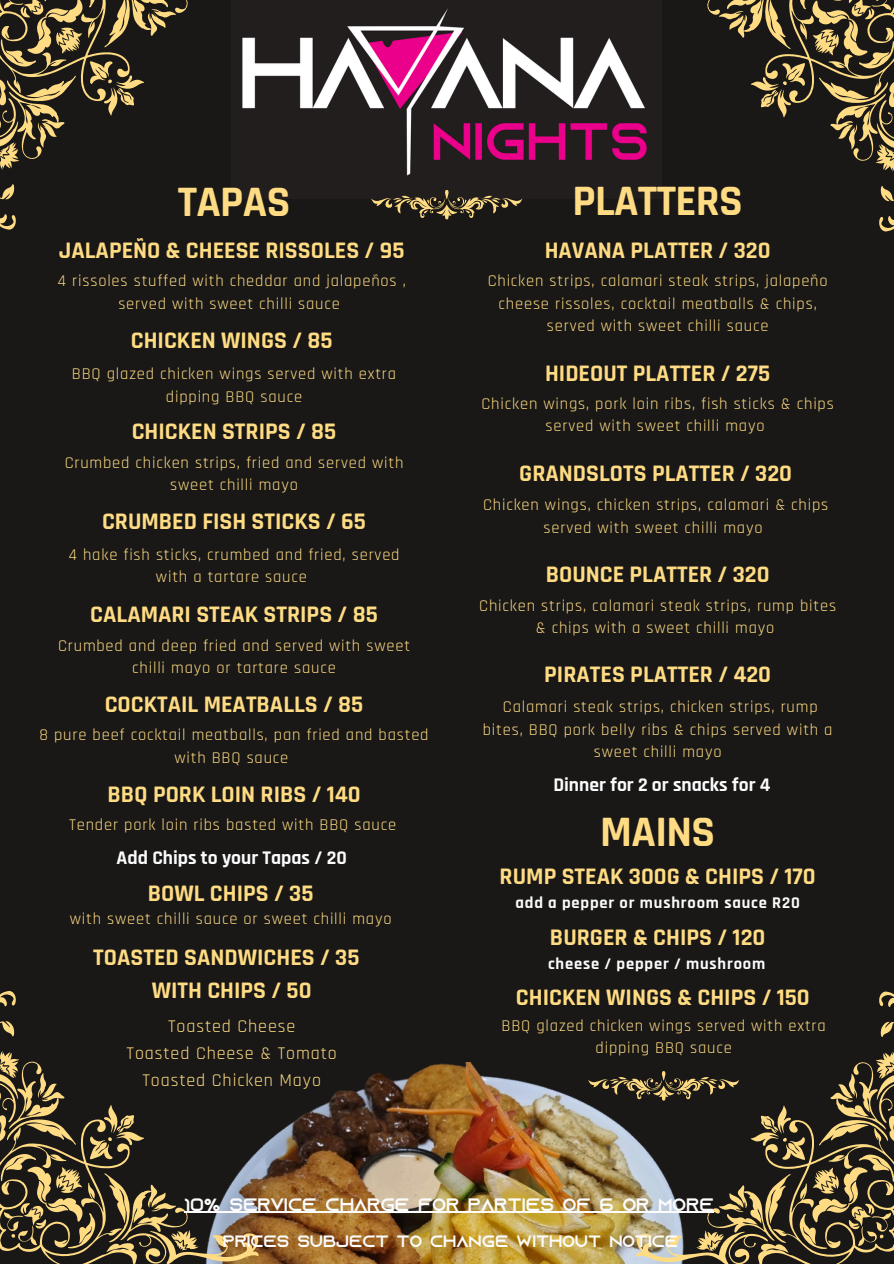
<style>
.page{position:relative;width:894px;height:1264px;background:#fff}
.page>*{position:absolute;margin:0;border:0;box-sizing:border-box;transform-origin:0 0}
.t1{font:700 43.95px "Rajdhani";letter-spacing:-.015em;color:#ffdc83}
.t2{font:700 24px/32.7px "Rajdhani";color:#ffdc83;text-align:center}
.t3{font:700 19.5px "Rajdhani";color:#fcfcfc}
.t4{font:18px/27px "Rajdhani";letter-spacing:.05em;color:#ffdc83;text-align:center}
.t5{font:18px "Azonix";color:#fcfcfc}
.t6{font:16.5px/22.5px "Rajdhani";letter-spacing:.05em;color:#ffdc83;text-align:center}
.t7{font:700 16.5px "Rajdhani";letter-spacing:.05em;color:#fcfcfc}
.t8{font:16.5px "Azonix";color:#fcfcfc}
</style>
<div class="page">
<div style="left:0;top:0;width:893px;height:1263px;background:#191817"></div>
<img style="left:258px;top:1062px;width:378px;height:201px">
<svg style="left:0;top:991px;width:258px;height:272px"></svg>
<svg style="left:636px;top:991px;width:257px;height:272px"></svg>
<svg style="left:588px;top:1071px;width:151px;height:29px"></svg>
<svg style="left:0;top:0;width:188px;height:230px"></svg>
<img style="left:242px;top:8px;width:394px;height:191px">
<svg style="left:636px;top:0;width:257px;height:232px"></svg>
<hr style="left:184px;top:1211px;width:529px;height:1px;background:#fcfcfc">
<svg style="left:371px;top:190px;width:151px;height:29px"></svg>
<p class="t1" style="left:178px;top:175px;width:114px">TAPAS</p>
<h2 class="t2" style="left:59px;top:235px;width:347px">JALAPEÑO &amp; CHEESE RISSOLES / 95</h2>
<h2 class="t6" style="left:57px;top:270px;width:350px">4 rissoles stuffed with cheddar and jalapeños , served with sweet chilli sauce</h2>
<p class="t2" style="left:131px;top:325px;width:203px">CHICKEN WINGS / 85</p>
<p class="t6" style="left:72px;top:363px;width:326px">BBQ glazed chicken wings served with extra dipping BBQ sauce</p>
<p class="t2" style="left:132px;top:415px;width:206px">CHICKEN STRIPS / 85</p>
<p class="t6" style="left:65px;top:451px;width:340px">Crumbed chicken strips, fried and served with sweet chilli mayo</p>
<h2 class="t2" style="left:102px;top:505px;width:265px">CRUMBED FISH STICKS / 65</h2>
<h2 class="t6" style="left:68px;top:543px;width:332px">4 hake fish sticks, crumbed and fried, served with a tartare sauce</h2>
<p class="t2" style="left:90px;top:598px;width:289px">CALAMARI STEAK STRIPS / 85</p>
<h2 class="t6" style="left:58px;top:634px;width:353px">Crumbed and deep fried and served with sweet chilli mayo or tartare sauce</h2>
<h2 class="t2" style="left:105px;top:688px;width:260px">COCKTAIL MEATBALLS / 85</h2>
<h2 class="t6" style="left:39px;top:724px;width:390px">8 pure beef cocktail meatballs, pan fried and basted with BBQ sauce</h2>
<p class="t2" style="left:107px;top:778px;width:255px">BBQ PORK LOIN RIBS / 140</p>
<h2 class="t6" style="left:69px;top:814px;width:328px">Tender pork loin ribs basted with BBQ sauce</h2>
<p class="t3" style="left:117px;top:845px;width:231px">Add Chips to your Tapas / 20</p>
<p class="t2" style="left:148px;top:878px;width:167px">BOWL CHIPS / 35</p>
<p class="t6" style="left:70px;top:908px;width:323px">with sweet chilli sauce or sweet chilli mayo</p>
<p class="t2" style="left:93px;top:942px;width:268px">TOASTED SANDWICHES / 35<br>WITH CHIPS / 50</p>
<h2 class="t4" style="left:126px;top:1013px;width:212px">Toasted Cheese<br>Toasted Cheese &amp; Tomato<br>Toasted Chicken Mayo</h2>
<p class="t1" style="left:572px;top:174px;width:172px">PLATTERS</p>
<h3 class="t2" style="left:544px;top:235px;width:227px">HAVANA PLATTER / 320</h3>
<h1 class="t6" style="left:487px;top:270px;width:341px">Chicken strips, calamari steak strips, jalapeño cheese rissoles, cocktail meatballs &amp; chips, served with sweet chilli sauce</h1>
<p class="t2" style="left:545px;top:358px;width:226px">HIDEOUT PLATTER / 275</p>
<h3 class="t6" style="left:481px;top:393px;width:354px">Chicken wings, pork loin ribs, fish sticks &amp; chips served with sweet chilli mayo</h3>
<h4 class="t2" style="left:519px;top:457px;width:274px">GRANDSLOTS PLATTER / 320</h4>
<h5 class="t6" style="left:483px;top:494px;width:346px">Chicken wings, chicken strips, calamari &amp; chips served with sweet chilli mayo</h5>
<h2 class="t2" style="left:545px;top:558px;width:225px">BOUNCE PLATTER / 320</h2>
<h2 class="t6" style="left:479px;top:594px;width:358px">Chicken strips, calamari steak strips, rump bites &amp; chips with a sweet chilli mayo</h2>
<h5 class="t2" style="left:544px;top:658px;width:228px">PIRATES PLATTER / 420</h5>
<p class="t6" style="left:482px;top:696px;width:351px">Calamari steak strips, chicken strips, rump bites, BBQ pork belly ribs &amp; chips served with a sweet chilli mayo</p>
<h2 class="t3" style="left:553px;top:772px;width:218px">Dinner for 2 or snacks for 4</h2>
<h2 class="t1" style="left:600px;top:805px;width:116px">MAINS</h2>
<h1 class="t2" style="left:499px;top:860px;width:317px">RUMP STEAK 300G &amp; CHIPS / 170</h1>
<p class="t7" style="left:515px;top:892px;width:286px">add a pepper or mushroom sauce R20</p>
<h2 class="t2" style="left:550px;top:921px;width:217px">BURGER &amp; CHIPS / 120</h2>
<h2 class="t7" style="left:548px;top:953px;width:219px">cheese / pepper / mushroom</h2>
<h2 class="t2" style="left:516px;top:981px;width:295px">CHICKEN WINGS &amp; CHIPS / 150</h2>
<p class="t6" style="left:501px;top:1014px;width:326px">BBQ glazed chicken wings served with extra dipping BBQ sauce</p>
<h2 class="t5" style="left:184px;top:1197px;width:531px">10% SERVICE CHARGE FOR PARTIES OF 6 OR MORE</h2>
<h1 class="t8" style="left:223px;top:1234px;width:457px">PRICES SUBJECT TO CHANGE WITHOUT NOTICE</h1>
</div>
